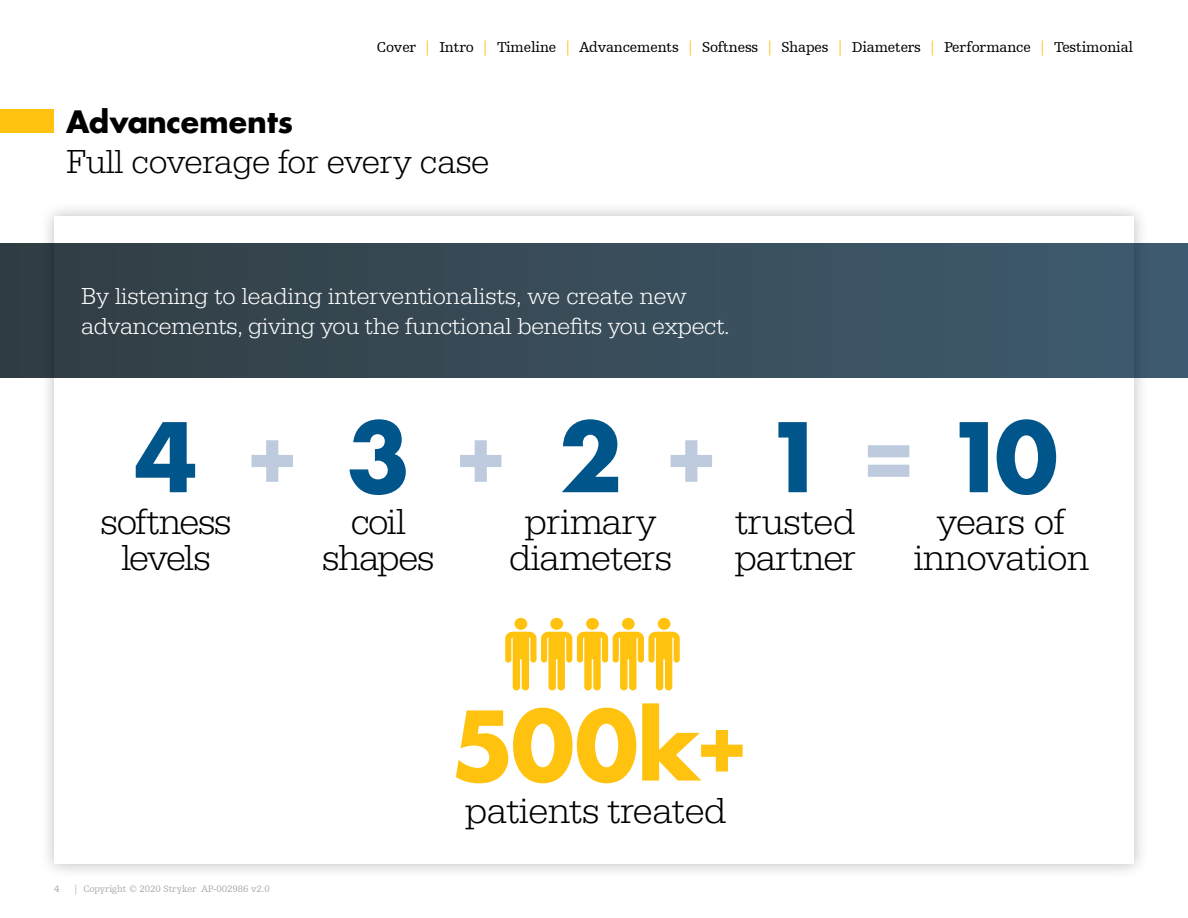
<style>
.page{position:relative;width:1188px;height:918px;background:#fff}
.page>*{position:absolute;margin:0;border:0;box-sizing:border-box;transform-origin:0 0}
.t1{font:700 93px "Futura Std";color:#00558b}
.t2{font:700 93px "Futura Std";color:#ffc20e}
.t3{font:300 37.5px/36px "URW Egyptienne TOT";letter-spacing:-.01em;color:#000;text-align:center}
.t4{font:300 37.5px/36px "URW Egyptienne TOT";letter-spacing:-.035em;color:#000;text-align:center}
.t5{font:300 37.5px/36px "URW Egyptienne TOT";letter-spacing:-.03em;color:#000;text-align:center}
.t6{font:300 34.5px "URW Egyptienne TOT";letter-spacing:-.01em;color:#000}
.t7{font:700 30px "Futura Std";color:#000}
.t8{font:300 24px/30px "URW Egyptienne TOT";letter-spacing:-.01em;color:#fff}
.t9{font:15px "Humanist Slabserif 712 BT";letter-spacing:-.01em;color:#000}
.t10{font:9.75px "Humanist Slabserif 712 BT";letter-spacing:-.01em;color:#abaead}
.s1{color:#ffc20e}
.s2{font-size:81px}
</style>
<div class="page">
<div style="left:0;top:110px;width:54px;height:23px;background:#ffc20e"></div>
<div style="left:39px;top:201px;width:1110px;height:678px;background:#000;opacity:.25"></div>
<div style="left:54px;top:216px;width:1080px;height:648px;background:#fff"></div>
<div style="left:0;top:243px;width:1188px;height:135px;background:linear-gradient(to right,#323d43,#3e5b6f)"></div>
<div style="left:658px;top:618px;width:12px;height:12px;background:#ffc20e;border-radius:50%"></div>
<div style="left:622px;top:618px;width:13px;height:12px;background:#ffc20e;border-radius:50%"></div>
<div style="left:586px;top:618px;width:13px;height:12px;background:#ffc20e;border-radius:50%"></div>
<div style="left:550px;top:618px;width:13px;height:12px;background:#ffc20e;border-radius:50%"></div>
<div style="left:515px;top:618px;width:12px;height:12px;background:#ffc20e;border-radius:50%"></div>
<svg style="left:505px;top:632px;width:175px;height:58px"></svg>
<svg style="left:252px;top:440px;width:41px;height:42px"></svg>
<svg style="left:460px;top:440px;width:41px;height:42px"></svg>
<svg style="left:671px;top:440px;width:41px;height:42px"></svg>
<svg style="left:868px;top:445px;width:41px;height:32px"></svg>
<p class="t9" style="left:377px;top:38px;width:758px">Cover <span class="s1">|</span> Intro <span class="s1">|</span> Timeline <span class="s1">|</span> Advancements <span class="s1">|</span> Softness <span class="s1">|</span> Shapes <span class="s1">|</span> Diameters <span class="s1">|</span> Performance <span class="s1">|</span> Testimonial</p>
<p class="t7" style="left:66px;top:102px;width:229px">Advancements</p>
<h3 class="t6" style="left:66px;top:142px;width:425px">Full coverage for every case</h3>
<p class="t8" style="left:81px;top:281px;width:650px">By listening to leading interventionalists, we create new advancements, giving you the functional benefits you expect.</p>
<h1 class="t1" style="left:134px;top:396px;width:65px">4</h1>
<h2 class="t4" style="left:101px;top:504px;width:133px">softness levels</h2>
<p class="t10" style="left:54px;top:883px;width:7px">4</p>
<p class="t10" style="left:73px;top:883px;width:198px">| Copyright © 2020 Stryker AP-002986 v2.0</p>
<h1 class="t1" style="left:346px;top:396px;width:65px">3</h1>
<h2 class="t5" style="left:322px;top:504px;width:114px">coil shapes</h2>
<h1 class="t1" style="left:559px;top:396px;width:65px">2</h1>
<h2 class="t3" style="left:509px;top:504px;width:164px">primary diameters</h2>
<h1 class="t1" style="left:763px;top:396px;width:65px">1</h1>
<h2 class="t3" style="left:735px;top:504px;width:123px;text-align:left">trusted partner</h2>
<h1 class="t2" style="left:451px;top:684px;width:300px">500k<span class="s2">+</span></h1>
<h2 class="t3" style="left:465px;top:793px;width:263px">patients treated</h2>
<h1 class="t1" style="left:945px;top:396px;width:115px">10</h1>
<h2 class="t3" style="left:914px;top:504px;width:177px">years of innovation</h2>
</div>
